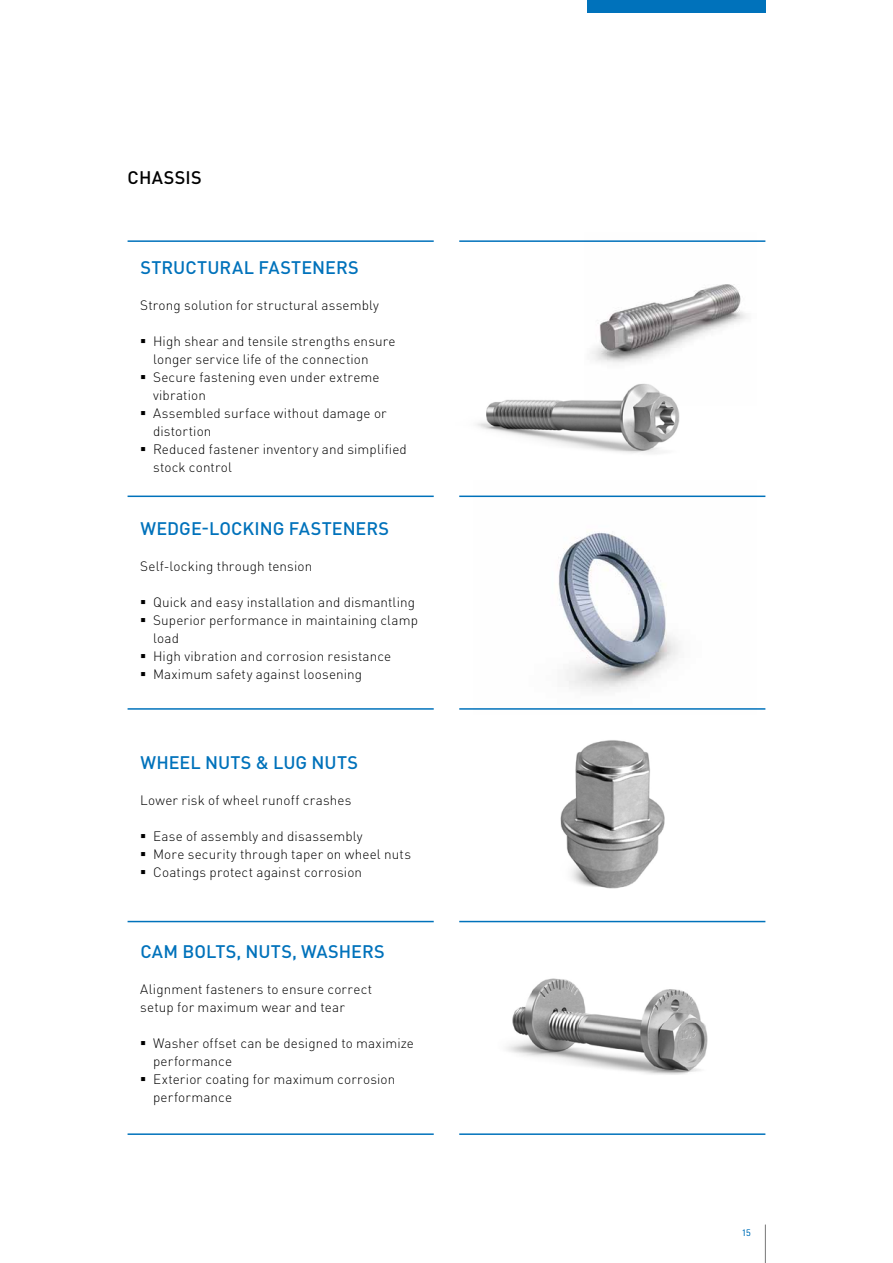
<style>
.page{position:relative;width:893px;height:1263px;background:#fff}
.page>*{position:absolute;margin:0;border:0;box-sizing:border-box;transform-origin:0 0}
.t1{font:500 18px "DINOT";letter-spacing:.005em;color:#0072bb}
.t2{font:500 18px "DINOT";letter-spacing:.015em;color:#000}
.t3{font:300 13.5px/18px "DINOT";letter-spacing:.01em;color:#000}
.t4{font:300 9px "DINOT";color:#0072bb}
</style>
<div class="page">
<div style="left:587px;top:0;width:178px;height:13px;background:#0072bb"></div>
<hr style="left:765px;top:1225px;width:1px;height:38px;background:#878787">
<hr style="left:128px;top:240px;width:306px;height:2px;background:#0072bb">
<hr style="left:459px;top:240px;width:306px;height:2px;background:#0072bb">
<hr style="left:128px;top:495px;width:306px;height:2px;background:#0072bb">
<hr style="left:459px;top:495px;width:306px;height:2px;background:#0072bb">
<hr style="left:128px;top:708px;width:306px;height:2px;background:#0072bb">
<hr style="left:459px;top:708px;width:306px;height:2px;background:#0072bb">
<hr style="left:128px;top:921px;width:306px;height:1px;background:#0072bb">
<hr style="left:128px;top:1133px;width:306px;height:2px;background:#0072bb">
<hr style="left:459px;top:921px;width:306px;height:1px;background:#0072bb">
<hr style="left:459px;top:1133px;width:306px;height:2px;background:#0072bb">
<img style="left:480px;top:920px;width:260px;height:215px">
<img style="left:560px;top:740px;width:105px;height:149px">
<img style="left:459px;top:400px;width:221px;height:98px">
<img style="left:584px;top:240px;width:173px;height:165px">
<img style="left:473px;top:481px;width:284px;height:229px">
<h1 class="t2" style="left:128px;top:165px;width:76px">CHASSIS</h1>
<h1 class="t1" style="left:140px;top:255px;width:220px">STRUCTURAL FASTENERS</h1>
<p class="t3" style="left:140px;top:295px;width:240px">Strong solution for structural assembly</p>
<p class="t3" style="left:153px;top:331px;width:244px;text-indent:-13px">▪ High shear and tensile strengths ensure longer service life of the connection</p>
<p class="t3" style="left:153px;top:367px;width:228px;text-indent:-13px">▪ Secure fastening even under extreme vibration</p>
<p class="t3" style="left:153px;top:403px;width:235px;text-indent:-13px">▪ Assembled surface without damage or distortion</p>
<p class="t3" style="left:153px;top:439px;width:255px;text-indent:-13px">▪ Reduced fastener inventory and simplified stock control</p>
<h1 class="t1" style="left:140px;top:516px;width:250px">WEDGE-LOCKING FASTENERS</h1>
<p class="t3" style="left:140px;top:556px;width:173px">Self-locking through tension</p>
<p class="t3" style="left:140px;top:592px;width:276px">▪ Quick and easy installation and dismantling</p>
<p class="t3" style="left:153px;top:610px;width:266px;text-indent:-13px">▪ Superior performance in maintaining clamp load</p>
<p class="t3" style="left:140px;top:646px;width:252px">▪ High vibration and corrosion resistance</p>
<p class="t3" style="left:140px;top:664px;width:223px">▪ Maximum safety against loosening</p>
<h1 class="t1" style="left:140px;top:750px;width:219px">WHEEL NUTS &amp; LUG NUTS</h1>
<p class="t3" style="left:140px;top:790px;width:213px">Lower risk of wheel runoff crashes</p>
<p class="t3" style="left:140px;top:826px;width:224px">▪ Ease of assembly and disassembly</p>
<p class="t3" style="left:140px;top:844px;width:272px">▪ More security through taper on wheel nuts</p>
<p class="t3" style="left:140px;top:862px;width:223px">▪ Coatings protect against corrosion</p>
<h1 class="t1" style="left:140px;top:939px;width:246px">CAM BOLTS, NUTS, WASHERS</h1>
<p class="t3" style="left:140px;top:979px;width:233px">Alignment fasteners to ensure correct setup for maximum wear and tear</p>
<p class="t3" style="left:153px;top:1033px;width:262px;text-indent:-13px">▪ Washer offset can be designed to maximize performance</p>
<p class="t3" style="left:153px;top:1069px;width:244px;text-indent:-13px">▪ Exterior coating for maximum corrosion performance</p>
<p class="t4" style="left:742px;top:1227px;width:11px">15</p>
</div>
